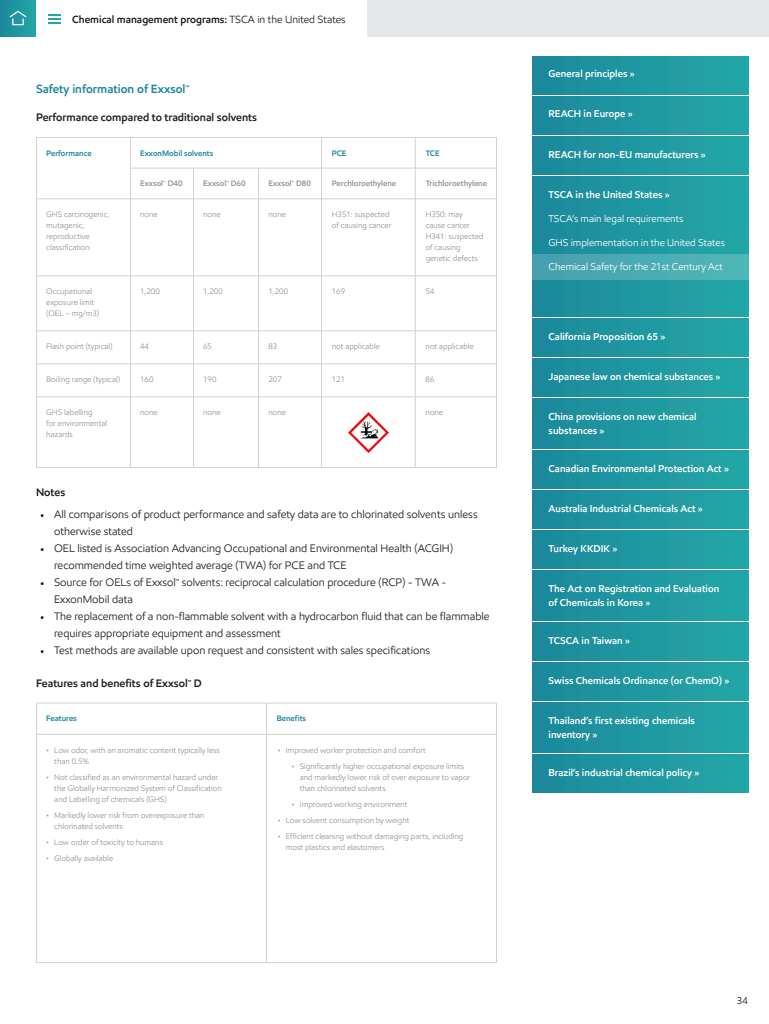
<style>
.page{position:relative;width:769px;height:1024px;background:#fff}
.page>*{position:absolute;margin:0;border:0;box-sizing:border-box;transform-origin:0 0}
.t1{font:600 12px "E Mprint";color:#1c879b}
.t2{font:11px/17px "E Mprint";color:#231f20}
.t3{font:600 11px "E Mprint";color:#231f20}
.t4{font:600 10.5px "E Mprint";color:#231f20}
.t5{font:600 10px/14px "E Mprint";color:#fff}
.t6{font:10px "E Mprint";color:#fff}
.t7{font:10px "E Mprint";color:#231f20}
.t8{font:8px/11px "E Mprint";color:#939598}
.t9{font:600 8px "E Mprint";color:#939698}
.t10{font:600 8px "E Mprint";color:#1c879b}
.s1{font-weight:400}
.s2{font-family:"Minion Pro"}
</style>
<div class="page">
<div style="left:0;top:0;width:36px;height:36px;background:linear-gradient(to right,#1a889c,#24a5a5)"></div>
<div style="left:12px;top:18px;width:12px;height:7px;border:1px solid #fff"></div>
<svg style="left:9px;top:10px;width:18px;height:8px"></svg>
<div style="left:532px;top:176px;width:216px;height:140px;background:linear-gradient(to right,#1b889c,#24a7a6)"></div>
<div style="left:155px;top:0;width:613px;height:36px;background:#e6e7e9"></div>
<div style="left:532px;top:254px;width:216px;height:25px;background:#4aacb3"></div>
<div style="left:36px;top:137px;width:460px;height:331px;border:1px solid #d1d2d4"></div>
<hr style="left:130px;top:137px;width:1px;height:331px;background:#d1d2d4">
<hr style="left:193px;top:168px;width:1px;height:300px;background:#d1d2d4">
<hr style="left:258px;top:168px;width:1px;height:300px;background:#d1d2d4">
<hr style="left:321px;top:137px;width:1px;height:331px;background:#d1d2d4">
<hr style="left:415px;top:137px;width:1px;height:331px;background:#d1d2d4">
<hr style="left:36px;top:199px;width:460px;height:1px;background:#d1d2d4">
<hr style="left:130px;top:168px;width:366px;height:1px;background:#d1d2d4">
<hr style="left:36px;top:276px;width:460px;height:1px;background:#d1d2d4">
<hr style="left:36px;top:331px;width:460px;height:1px;background:#d1d2d4">
<hr style="left:36px;top:364px;width:460px;height:1px;background:#d1d2d4">
<hr style="left:36px;top:397px;width:460px;height:1px;background:#d1d2d4">
<img style="left:348px;top:412px;width:40px;height:40px">
<div style="left:36px;top:703px;width:460px;height:260px;border:1px solid #d1d2d4"></div>
<hr style="left:266px;top:703px;width:1px;height:260px;background:#d1d2d4">
<hr style="left:36px;top:734px;width:460px;height:1px;background:#d1d2d4">
<div style="left:36px;top:0;width:330px;height:41px;background:#fff"></div>
<svg style="left:48px;top:14px;width:12px;height:10px"></svg>
<div style="left:532px;top:318px;width:216px;height:38px;background:linear-gradient(to right,#1b889c,#24a7a6)"></div>
<div style="left:532px;top:358px;width:216px;height:38px;background:linear-gradient(to right,#1b889c,#24a7a6)"></div>
<div style="left:532px;top:398px;width:216px;height:50px;background:linear-gradient(to right,#1b889c,#24a7a6)"></div>
<div style="left:532px;top:450px;width:216px;height:38px;background:linear-gradient(to right,#1b889c,#24a7a6)"></div>
<div style="left:532px;top:490px;width:216px;height:38px;background:linear-gradient(to right,#1b889c,#24a7a6)"></div>
<div style="left:532px;top:530px;width:216px;height:38px;background:linear-gradient(to right,#1b889c,#24a7a6)"></div>
<div style="left:532px;top:570px;width:216px;height:50px;background:linear-gradient(to right,#1b889c,#24a7a6)"></div>
<div style="left:532px;top:622px;width:216px;height:38px;background:linear-gradient(to right,#1b889c,#24a7a6)"></div>
<div style="left:532px;top:662px;width:216px;height:38px;background:linear-gradient(to right,#1b889c,#24a7a6)"></div>
<div style="left:532px;top:702px;width:216px;height:50px;background:linear-gradient(to right,#1b889c,#24a7a6)"></div>
<div style="left:532px;top:754px;width:216px;height:38px;background:linear-gradient(to right,#1b889c,#24a7a6)"></div>
<div style="left:532px;top:56px;width:216px;height:38px;background:linear-gradient(to right,#1b889c,#24a7a6)"></div>
<div style="left:532px;top:96px;width:216px;height:38px;background:linear-gradient(to right,#1b889c,#24a7a6)"></div>
<div style="left:532px;top:136px;width:216px;height:38px;background:linear-gradient(to right,#1b889c,#24a7a6)"></div>
<p class="t4" style="left:72px;top:13px;width:275px">Chemical management programs: <span class="s1">TSCA in the United States</span></p>
<p class="t1" style="left:36px;top:81px;width:155px">Safety information of Exxsol™</p>
<p class="t3" style="left:36px;top:111px;width:222px">Performance compared to traditional solvents</p>
<p class="t10" style="left:46px;top:148px;width:47px">Performance</p>
<p class="t8" style="left:46px;top:209px;width:65px">GHS carcinogenic, mutagenic, reproductive classification</p>
<p class="t8" style="left:46px;top:286px;width:54px">Occupational exposure limit (OEL – mg/m3)</p>
<p class="t8" style="left:46px;top:341px;width:68px">Flash point (typical)</p>
<p class="t8" style="left:46px;top:374px;width:75px">Boiling range (typical)</p>
<p class="t8" style="left:46px;top:407px;width:62px">GHS labelling<br>for environmental hazards</p>
<p class="t10" style="left:140px;top:148px;width:75px">ExxonMobil solvents</p>
<p class="t10" style="left:331px;top:148px;width:16px">PCE</p>
<p class="t10" style="left:425px;top:148px;width:15px">TCE</p>
<p class="t9" style="left:140px;top:178px;width:44px">Exxsol™ D40</p>
<p class="t9" style="left:203px;top:178px;width:44px">Exxsol™ D60</p>
<p class="t9" style="left:268px;top:178px;width:44px">Exxsol™ D80</p>
<p class="t9" style="left:331px;top:178px;width:66px">Perchloroethylene</p>
<p class="t9" style="left:425px;top:178px;width:63px">Trichloroethylene</p>
<p class="t8" style="left:140px;top:209px;width:19px">none</p>
<p class="t8" style="left:203px;top:209px;width:19px">none</p>
<p class="t8" style="left:268px;top:209px;width:19px">none</p>
<p class="t8" style="left:331px;top:209px;width:61px">H351: suspected of causing cancer</p>
<p class="t8" style="left:425px;top:209px;width:46px">H350: may cause cancer</p>
<p class="t8" style="left:425px;top:231px;width:59px">H341: suspected of causing genetic defects</p>
<p class="t8" style="left:140px;top:286px;width:21px">1,200</p>
<p class="t8" style="left:203px;top:286px;width:21px">1,200</p>
<p class="t8" style="left:268px;top:286px;width:21px">1,200</p>
<p class="t8" style="left:331px;top:286px;width:15px">169</p>
<p class="t8" style="left:425px;top:286px;width:10px">54</p>
<p class="t8" style="left:140px;top:341px;width:10px">44</p>
<p class="t8" style="left:203px;top:341px;width:10px">65</p>
<p class="t8" style="left:268px;top:341px;width:10px">83</p>
<p class="t8" style="left:331px;top:341px;width:50px">not applicable</p>
<p class="t8" style="left:425px;top:341px;width:50px">not applicable</p>
<p class="t8" style="left:140px;top:374px;width:15px">160</p>
<p class="t8" style="left:203px;top:374px;width:15px">190</p>
<p class="t8" style="left:268px;top:374px;width:15px">207</p>
<p class="t8" style="left:331px;top:374px;width:15px">121</p>
<p class="t8" style="left:425px;top:374px;width:10px">86</p>
<p class="t8" style="left:140px;top:407px;width:19px">none</p>
<p class="t8" style="left:203px;top:407px;width:19px">none</p>
<p class="t8" style="left:268px;top:407px;width:19px">none</p>
<p class="t8" style="left:425px;top:407px;width:19px">none</p>
<p class="t3" style="left:36px;top:485px;width:31px">Notes</p>
<p class="t2" style="left:54px;top:506px;width:425px;text-indent:-14px"><span class="s2">•</span> All comparisons of product performance and safety data are to chlorinated solvents unless otherwise stated</p>
<p class="t2" style="left:54px;top:540px;width:400px;text-indent:-14px"><span class="s2">•</span> OEL listed is Association Advancing Occupational and Environmental Health (ACGIH) recommended time weighted average (TWA) for PCE and TCE</p>
<p class="t2" style="left:54px;top:574px;width:393px;text-indent:-14px"><span class="s2">•</span> Source for OELs of Exxsol™ solvents: reciprocal calculation procedure (RCP) - TWA -<br>ExxonMobil data</p>
<p class="t2" style="left:54px;top:608px;width:437px;text-indent:-14px"><span class="s2">•</span> The replacement of a non-flammable solvent with a hydrocarbon fluid that can be flammable requires appropriate equipment and assessment</p>
<p class="t2" style="left:40px;top:642px;width:391px"><span class="s2">•</span> Test methods are available upon request and consistent with sales specifications</p>
<p class="t3" style="left:36px;top:677px;width:167px">Features and benefits of Exxsol™ D</p>
<p class="t10" style="left:46px;top:713px;width:32px">Features</p>
<p class="t8" style="left:54px;top:744px;width:167px;text-indent:-8px">• Low odor, with an aromatic content typically less than 0.5%</p>
<p class="t8" style="left:54px;top:771px;width:169px;text-indent:-8px">• Not classified as an environmental hazard under the Globally Harmonized System of Classification and Labelling of chemicals (GHS)</p>
<p class="t8" style="left:54px;top:809px;width:152px;text-indent:-8px">• Markedly lower risk from overexposure than chlorinated solvents</p>
<p class="t8" style="left:46px;top:836px;width:118px">• Low order of toxicity to humans</p>
<p class="t8" style="left:46px;top:852px;width:68px">• Globally available</p>
<p class="t10" style="left:276px;top:713px;width:31px">Benefits</p>
<p class="t8" style="left:278px;top:744px;width:150px">• Improved worker protection and comfort</p>
<p class="t8" style="left:300px;top:760px;width:172px;text-indent:-8px">• Significantly higher occupational exposure limits and markedly lower risk of over exposure to vapor than chlorinated solvents</p>
<p class="t8" style="left:292px;top:798px;width:117px">• Improved working environment</p>
<p class="t8" style="left:278px;top:814px;width:133px">• Low solvent consumption by weight</p>
<p class="t8" style="left:286px;top:830px;width:179px;text-indent:-8px">• Efficient cleaning without damaging parts, including most plastics and elastomers</p>
<p class="t5" style="left:548px;top:67px;width:88px">General principles »</p>
<p class="t5" style="left:548px;top:107px;width:86px">REACH in Europe »</p>
<p class="t5" style="left:548px;top:147px;width:158px">REACH for non-EU manufacturers »</p>
<p class="t5" style="left:548px;top:187px;width:123px">TSCA in the United States »</p>
<p class="t6" style="left:548px;top:212px;width:136px">TSCA’s main legal requirements</p>
<p class="t6" style="left:548px;top:236px;width:178px">GHS implementation in the United States</p>
<p class="t6" style="left:548px;top:260px;width:176px">Chemical Safety for the 21st Century Act</p>
<p class="t5" style="left:548px;top:329px;width:118px">California Proposition 65 »</p>
<p class="t5" style="left:548px;top:369px;width:173px">Japanese law on chemical substances »</p>
<p class="t5" style="left:548px;top:409px;width:149px">China provisions on new chemical substances »</p>
<p class="t5" style="left:548px;top:461px;width:182px">Canadian Environmental Protection Act »</p>
<p class="t5" style="left:548px;top:501px;width:156px">Australia Industrial Chemicals Act »</p>
<p class="t5" style="left:548px;top:541px;width:70px">Turkey KKDIK »</p>
<p class="t5" style="left:548px;top:581px;width:172px">The Act on Registration and Evaluation of Chemicals in Korea »</p>
<p class="t5" style="left:548px;top:633px;width:83px">TCSCA in Taiwan »</p>
<p class="t5" style="left:548px;top:673px;width:182px">Swiss Chemicals Ordinance (or ChemO) »</p>
<p class="t5" style="left:548px;top:713px;width:148px">Thailand’s first existing chemicals inventory »</p>
<p class="t5" style="left:548px;top:765px;width:152px">Brazil’s industrial chemical policy »</p>
<p class="t7" style="left:736px;top:994px;width:13px">34</p>
</div>
